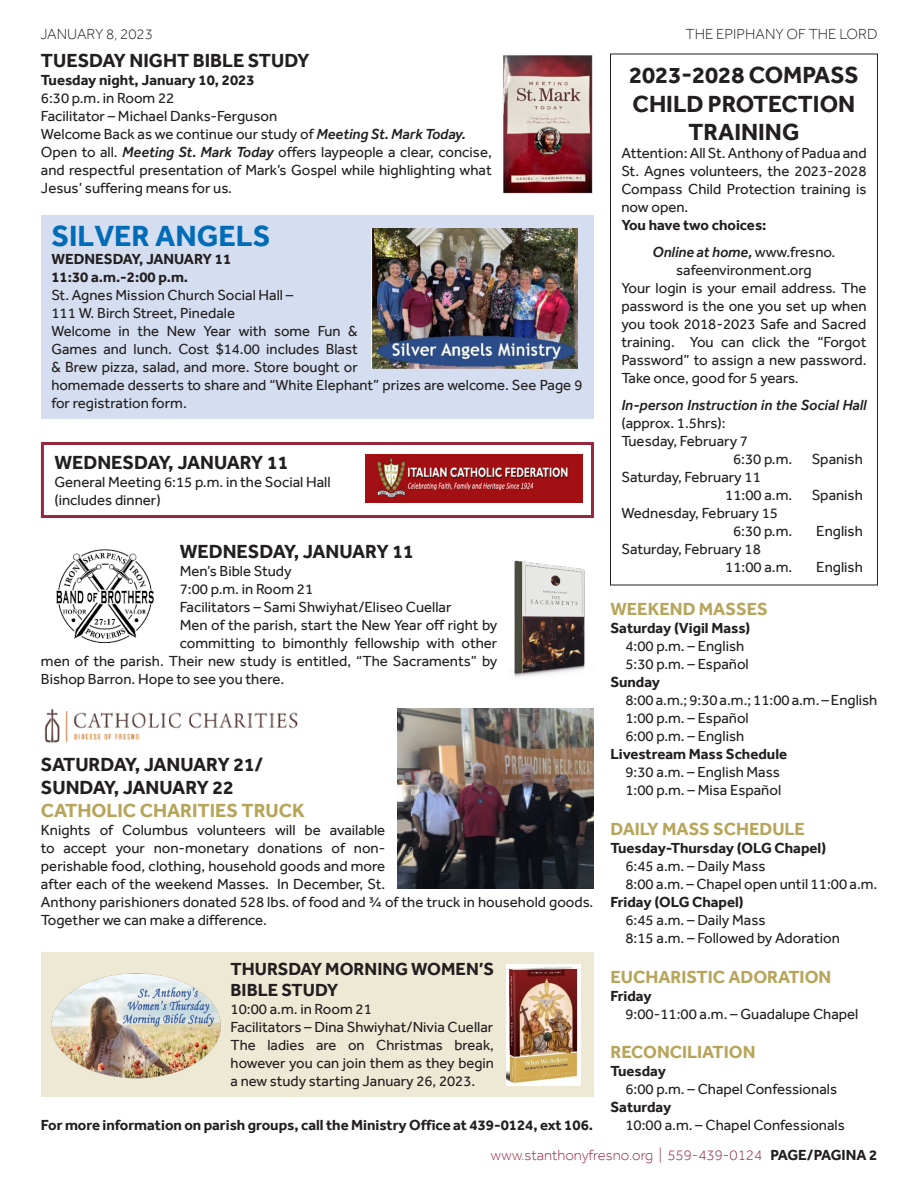
<style>
.page{position:relative;width:918px;height:1188px;background:#fff}
.page>*{position:absolute;margin:0;border:0;box-sizing:border-box;transform-origin:0 0}
.t1{font:700 30px "Effra";color:#006bb6}
.t2{font:700 24px/28.8px "Effra";color:#231f20;text-align:center}
.t3{font:700 19.5px/23.4px "Effra";color:#231f20}
.t4{font:700 19.5px "Effra";color:#b7a55a}
.t5{font:700 18px "Effra";color:#b7a55a}
.t6{font:700 18px/21.6px "Effra";color:#231f20}
.t7{font:15px/18px "Effra";color:#231f20}
.t8{font:700 15px "Effra";color:#231f20}
.t9{font:italic 500 15px/18px "Effra";color:#231f20}
.t10{font:300 15px "Effra";color:#98273e}
.t11{font:300 15px "Effra";color:#231f20}
.s1{font-weight:500;font-style:italic}
.s2{font-weight:400;font-style:normal}
.s3{font-weight:700}
.s4{font-weight:700;color:#231f20}
</style>
<div class="page">
<div style="left:41px;top:216px;width:552px;height:203px;background:#d4def0"></div>
<img style="left:371px;top:228px;width:206px;height:141px">
<div style="left:41px;top:442px;width:553px;height:76px;border:3px solid #98273e"></div>
<img style="left:366px;top:455px;width:216px;height:48px">
<img style="left:44px;top:709px;width:254px;height:34px">
<div style="left:41px;top:952px;width:552px;height:145px;background:#ede9d5"></div>
<img style="left:52px;top:973px;width:169px;height:105px">
<img style="left:506px;top:964px;width:74px;height:122px">
<img style="left:503px;top:55px;width:90px;height:138px">
<img style="left:56px;top:549px;width:98px;height:95px">
<div style="left:610px;top:54px;width:268px;height:531px;border:1px solid #231f20"></div>
<img style="left:514px;top:560px;width:71px;height:117px">
<img style="left:397px;top:709px;width:196px;height:179px">
<p class="t11" style="left:40px;top:25px;width:114px">JANUARY 8, 2023</p>
<p class="t11" style="left:686px;top:25px;width:193px">THE EPIPHANY OF THE LORD</p>
<p class="t3" style="left:41px;top:49px;width:270px">TUESDAY NIGHT BIBLE STUDY</p>
<p class="t8" style="left:41px;top:71px;width:215px">Tuesday night, January 10, 2023</p>
<p class="t7" style="left:41px;top:89px;width:135px">6:30 p.m. in Room 22</p>
<p class="t7" style="left:41px;top:107px;width:238px">Facilitator – Michael Danks-Ferguson</p>
<p class="t7" style="left:41px;top:125px;width:426px">Welcome Back as we continue our study of <span class="s1">Meeting St. Mark Today.</span></p>
<p class="t7" style="left:41px;top:143px;width:452px;text-align:justify">Open to all. <span class="s1">Meeting St. Mark Today</span> offers laypeople a clear, concise, and respectful presentation of Mark’s Gospel while highlighting what Jesus’ suffering means for us.</p>
<p class="t1" style="left:51px;top:218px;width:221px">SILVER ANGELS</p>
<p class="t8" style="left:51px;top:250px;width:181px">WEDNESDAY, JANUARY 11</p>
<p class="t8" style="left:51px;top:268px;width:138px">11:30 a.m.-2:00 p.m.</p>
<p class="t7" style="left:51px;top:286px;width:243px">St. Agnes Mission Church Social Hall –<br>111 W. Birch Street, Pinedale</p>
<p class="t7" style="left:51px;top:322px;width:533px">Welcome in the New Year with some Fun &amp;<br>Games and lunch. Cost $14.00 includes Blast<br>&amp; Brew pizza, salad, and more. Store bought or<br>homemade desserts to share and “White Elephant” prizes are welcome. See Page 9 for registration form.</p>
<p class="t3" style="left:54px;top:450px;width:235px">WEDNESDAY, JANUARY 11</p>
<p class="t7" style="left:54px;top:472px;width:278px">General Meeting 6:15 p.m. in the Social Hall</p>
<p class="t7" style="left:54px;top:490px;width:108px">(includes dinner)</p>
<p class="t3" style="left:180px;top:539px;width:235px">WEDNESDAY, JANUARY 11</p>
<p class="t7" style="left:180px;top:562px;width:113px">Men’s Bible Study</p>
<p class="t7" style="left:180px;top:580px;width:135px">7:00 p.m. in Room 21</p>
<p class="t7" style="left:180px;top:598px;width:273px">Facilitators – Sami Shwiyhat/Eliseo Cuellar</p>
<p class="t7" style="left:180px;top:616px;width:319px">Men of the parish, start the New Year off right by</p>
<p class="t7" style="left:180px;top:634px;width:319px">committing to bimonthly fellowship with other</p>
<p class="t7" style="left:41px;top:652px;width:458px">men of the parish. Their new study is entitled, “The Sacraments” by</p>
<p class="t7" style="left:41px;top:670px;width:245px">Bishop Barron. Hope to see you there.</p>
<p class="t3" style="left:41px;top:752px;width:224px">SATURDAY, JANUARY 21/<br>SUNDAY, JANUARY 22</p>
<p class="t4" style="left:41px;top:799px;width:265px">CATHOLIC CHARITIES TRUCK</p>
<p class="t7" style="left:41px;top:821px;width:554px">Knights of Columbus volunteers will be available<br>to accept your non-monetary donations of non-<br>perishable food, clothing, household goods and more<br>after each of the weekend Masses. In December, St.<br>Anthony parishioners donated 528 lbs. of food and ¾ of the truck in household goods.<br>Together we can make a difference.</p>
<p class="t6" style="left:231px;top:958px;width:265px">THURSDAY MORNING WOMEN’S<br>BIBLE STUDY</p>
<p class="t7" style="left:231px;top:1000px;width:143px">10:00 a.m. in Room 21</p>
<p class="t7" style="left:231px;top:1018px;width:264px">Facilitators – Dina Shwiyhat/Nivia Cuellar</p>
<p class="t7" style="left:231px;top:1036px;width:265px;text-align:justify">The ladies are on Christmas break, however you can join them as they begin a new study starting January 26, 2023.</p>
<p class="t8" style="left:41px;top:1116px;width:554px">For more information on parish groups, call the Ministry Office at 439-0124, ext 106.</p>
<p class="t2" style="left:629px;top:60px;width:231px">2023-2028 COMPASS</p>
<p class="t2" style="left:633px;top:89px;width:224px">CHILD PROTECTION<br>TRAINING</p>
<p class="t7" style="left:621px;top:144px;width:247px;text-align:justify">Attention: All St. Anthony of Padua and St. Agnes volunteers, the 2023-2028<br>Compass Child Protection training is now open.</p>
<p class="t8" style="left:621px;top:216px;width:147px">You have two choices:</p>
<p class="t7" style="left:653px;top:243px;width:184px;text-align:center"><span class="s1">Online at home,</span> www.fresno. safeenvironment.org</p>
<p class="t7" style="left:621px;top:279px;width:247px;text-align:justify">Your login is your email address. The password is the one you set up when you took 2018-2023 Safe and Sacred training. You can click the “Forgot Password” to assign a new password.<br>Take once, good for 5 years.</p>
<p class="t9" style="left:621px;top:396px;width:247px">In-person Instruction in the Social Hall <span class="s2">(approx. 1.5hrs):</span></p>
<p class="t7" style="left:621px;top:432px;width:128px">Tuesday, February 7</p>
<p class="t7" style="left:733px;top:450px;width:61px">6:30 p.m.</p>
<p class="t7" style="left:812px;top:450px;width:52px">Spanish</p>
<p class="t7" style="left:621px;top:468px;width:141px">Saturday, February 11</p>
<p class="t7" style="left:725px;top:486px;width:69px">11:00 a.m.</p>
<p class="t7" style="left:812px;top:486px;width:52px">Spanish</p>
<p class="t7" style="left:621px;top:504px;width:158px">Wednesday, February 15</p>
<p class="t7" style="left:733px;top:522px;width:61px">6:30 p.m.</p>
<p class="t7" style="left:816px;top:522px;width:48px">English</p>
<p class="t7" style="left:621px;top:540px;width:141px">Saturday, February 18</p>
<p class="t7" style="left:725px;top:558px;width:69px">11:00 a.m.</p>
<p class="t7" style="left:816px;top:558px;width:48px">English</p>
<p class="t5" style="left:610px;top:599px;width:159px">WEEKEND MASSES</p>
<p class="t7" style="left:625px;top:619px;width:127px;text-indent:-15px"><span class="s3">Saturday (Vigil Mass)<br></span>4:00 p.m. – English<br>5:30 p.m. – Español</p>
<p class="t8" style="left:610px;top:673px;width:51px">Sunday</p>
<p class="t7" style="left:625px;top:691px;width:254px">8:00 a.m.; 9:30 a.m.; 11:00 a.m. – English</p>
<p class="t7" style="left:625px;top:709px;width:125px">1:00 p.m. – Español</p>
<p class="t7" style="left:625px;top:727px;width:120px">6:00 p.m. – English</p>
<p class="t8" style="left:610px;top:745px;width:178px">Livestream Mass Schedule</p>
<p class="t7" style="left:625px;top:763px;width:156px">9:30 a.m. – English Mass</p>
<p class="t7" style="left:625px;top:781px;width:157px">1:00 p.m. – Misa Español</p>
<p class="t5" style="left:610px;top:818px;width:196px">DAILY MASS SCHEDULE</p>
<p class="t8" style="left:610px;top:839px;width:217px">Tuesday-Thursday (OLG Chapel)</p>
<p class="t7" style="left:625px;top:857px;width:142px">6:45 a.m. – Daily Mass</p>
<p class="t7" style="left:625px;top:875px;width:253px">8:00 a.m. – Chapel open until 11:00 a.m.</p>
<p class="t8" style="left:610px;top:893px;width:135px">Friday (OLG Chapel)</p>
<p class="t7" style="left:625px;top:911px;width:142px">6:45 a.m. – Daily Mass</p>
<p class="t7" style="left:625px;top:929px;width:216px">8:15 a.m. – Followed by Adoration</p>
<p class="t5" style="left:610px;top:966px;width:222px">EUCHARISTIC ADORATION</p>
<p class="t7" style="left:625px;top:986px;width:234px;text-indent:-15px"><span class="s3">Friday<br></span>9:00-11:00 a.m. – Guadalupe Chapel</p>
<p class="t5" style="left:610px;top:1041px;width:147px">RECONCILIATION</p>
<p class="t7" style="left:625px;top:1062px;width:213px;text-indent:-15px"><span class="s3">Tuesday<br></span>6:00 p.m. – Chapel Confessionals</p>
<p class="t7" style="left:625px;top:1098px;width:221px;text-indent:-15px"><span class="s3">Saturday<br></span>10:00 a.m. – Chapel Confessionals</p>
<p class="t10" style="left:491px;top:1146px;width:388px">www.stanthonyfresno.org | 559-439-0124 <span class="s4">PAGE/PAGINA 2</span></p>
</div>
